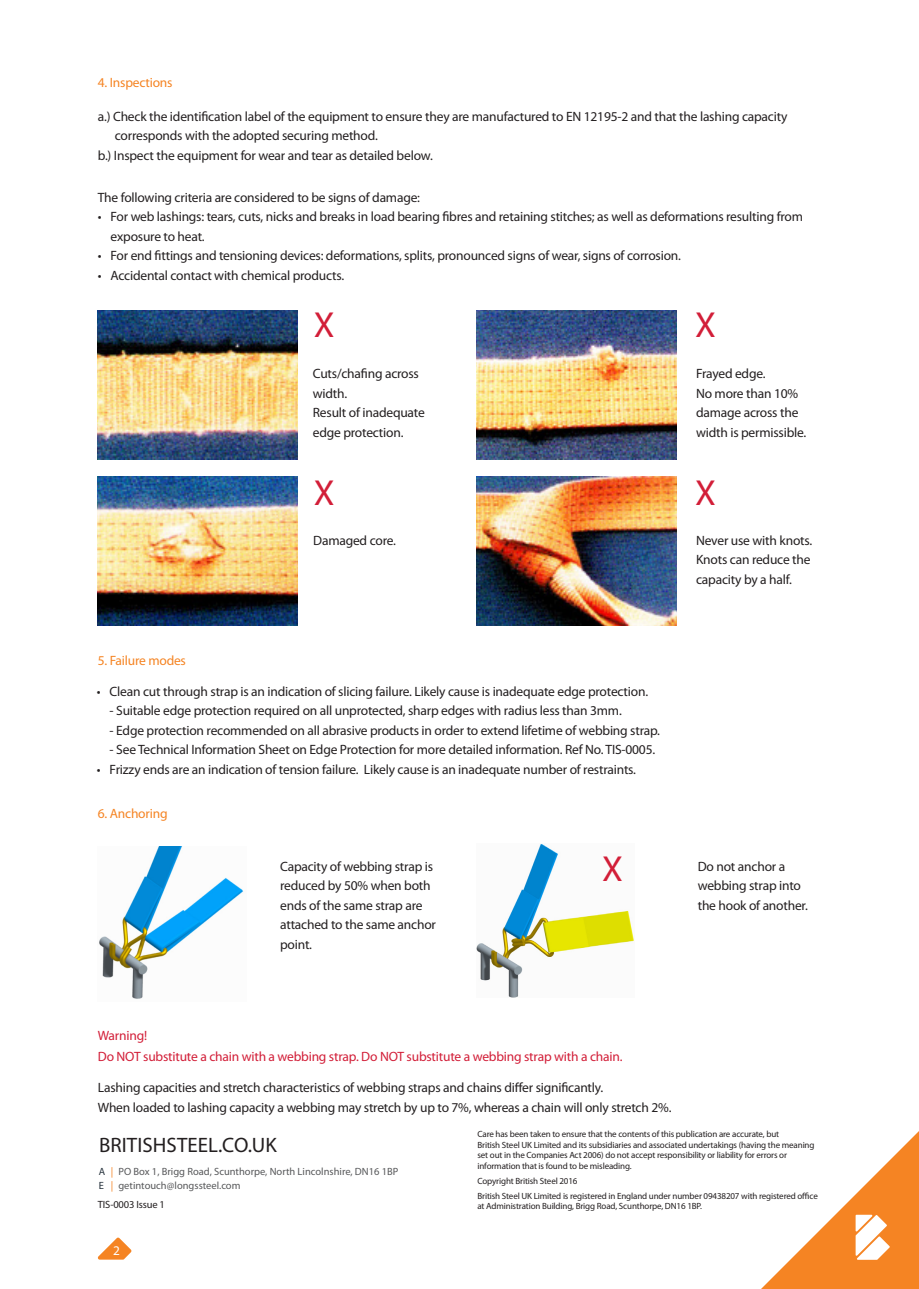
<style>
.page{position:relative;width:919px;height:1289px;background:#fff}
.page>*{position:absolute;margin:0;border:0;box-sizing:border-box;transform-origin:0 0}
.t1{font:36.3px "Myriad Pro";color:#d21e38}
.t2{font:20.85px "Myriad Pro";letter-spacing:.005em;color:#231f20}
.t3{font:13.5px/19.5px "Myriad Pro";letter-spacing:-.015em;color:#231f20}
.t4{font:13.5px "Myriad Pro";letter-spacing:-.015em;color:#d21e38}
.t5{font:13.5px "Myriad Pro";letter-spacing:-.015em;color:#f58423}
.t6{font:13.2px "Myriad Pro";color:#fff}
.t7{font:10.5px "Myriad Pro";color:#57585a}
.t8{font:10.5px "Myriad Pro";letter-spacing:-.015em;color:#231f20}
.t9{font:10.5px "Myriad Pro";color:#26323c}
.t10{font:10.5px/13.5px "Myriad Pro";color:#f58423}
.t11{font:9px/10.5px "Myriad Pro";letter-spacing:-.015em;color:#231f20}
</style>
<div class="page">
<svg style="left:762px;top:1132px;width:156px;height:156px"></svg>
<svg style="left:97px;top:1237px;width:35px;height:22px"></svg>
<img style="left:99px;top:846px;width:145px;height:153px">
<img style="left:98px;top:311px;width:200px;height:148px">
<img style="left:98px;top:476px;width:200px;height:149px">
<img style="left:476px;top:311px;width:200px;height:148px">
<img style="left:476px;top:476px;width:200px;height:149px">
<img style="left:476px;top:844px;width:158px;height:153px">
<p class="t5" style="left:98px;top:74px;width:76px">4. Inspections</p>
<p class="t3" style="left:98px;top:106px;width:691px">a.) Check the identification label of the equipment to ensure they are manufactured to EN 12195-2 and that the lashing capacity</p>
<p class="t3" style="left:115px;top:126px;width:264px">corresponds with the adopted securing method.</p>
<p class="t3" style="left:98px;top:145px;width:336px">b.) Inspect the equipment for wear and tear as detailed below.</p>
<p class="t3" style="left:98px;top:187px;width:324px">The following criteria are considered to be signs of damage:</p>
<p class="t3" style="left:111px;top:206px;width:693px;text-indent:-13px">• For web lashings: tears, cuts, nicks and breaks in load bearing fibres and retaining stitches; as well as deformations resulting from exposure to heat.</p>
<p class="t3" style="left:98px;top:245px;width:584px">• For end fittings and tensioning devices: deformations, splits, pronounced signs of wear, signs of corrosion.</p>
<p class="t3" style="left:98px;top:265px;width:248px">• Accidental contact with chemical products.</p>
<p class="t1" style="left:314px;top:302px;width:22px">X</p>
<p class="t1" style="left:695px;top:302px;width:22px">X</p>
<p class="t3" style="left:313px;top:364px;width:108px">Cuts/chafing across width.</p>
<p class="t3" style="left:313px;top:403px;width:113px">Result of inadequate edge protection.</p>
<p class="t3" style="left:696px;top:364px;width:71px">Frayed edge.</p>
<p class="t3" style="left:696px;top:383px;width:112px">No more than 10% damage across the width is permissible.</p>
<p class="t1" style="left:314px;top:471px;width:22px">X</p>
<p class="t1" style="left:695px;top:471px;width:22px">X</p>
<p class="t5" style="left:98px;top:652px;width:90px">5. Failure modes</p>
<p class="t3" style="left:313px;top:530px;width:84px">Damaged core.</p>
<p class="t3" style="left:97px;top:681px;width:552px">• Clean cut through strap is an indication of slicing failure. Likely cause is inadequate edge protection.</p>
<p class="t3" style="left:110px;top:701px;width:513px">- Suitable edge protection required on all unprotected, sharp edges with radius less than 3mm.</p>
<p class="t3" style="left:110px;top:720px;width:552px">- Edge protection recommended on all abrasive products in order to extend lifetime of webbing strap.</p>
<p class="t3" style="left:110px;top:740px;width:547px">- See Technical Information Sheet on Edge Protection for more detailed information. Ref No. TIS-0005.</p>
<p class="t3" style="left:97px;top:759px;width:540px">• Frizzy ends are an indication of tension failure. Likely cause is an inadequate number of restraints.</p>
<p class="t5" style="left:98px;top:805px;width:71px">6. Anchoring</p>
<p class="t3" style="left:280px;top:856px;width:157px">Capacity of webbing strap is reduced by 50% when both ends of the same strap are attached to the same anchor point.</p>
<p class="t1" style="left:602px;top:846px;width:22px">X</p>
<p class="t3" style="left:696px;top:530px;width:118px">Never use with knots.</p>
<p class="t3" style="left:696px;top:550px;width:116px">Knots can reduce the capacity by a half.</p>
<p class="t3" style="left:697px;top:856px;width:112px">Do not anchor a webbing strap into the hook of another.</p>
<p class="t4" style="left:98px;top:1027px;width:51px">Warning!</p>
<p class="t4" style="left:98px;top:1048px;width:526px">Do NOT substitute a chain with a webbing strap. Do NOT substitute a webbing strap with a chain.</p>
<p class="t3" style="left:98px;top:1077px;width:507px">Lashing capacities and stretch characteristics of webbing straps and chains differ significantly.</p>
<p class="t3" style="left:98px;top:1097px;width:575px">When loaded to lashing capacity a webbing may stretch by up to 7%, whereas a chain will only stretch 2%.</p>
<p class="t2" style="left:99px;top:1131px;width:179px">BRITISHSTEEL.CO.UK</p>
<p class="t11" style="left:477px;top:1128px;width:338px">Care has been taken to ensure that the contents of this publication are accurate, but<br>British Steel UK Limited and its subsidiaries and associated undertakings (having the meaning set out in the Companies Act 2006) do not accept responsibility or liability for errors or information that is found to be misleading.</p>
<p class="t11" style="left:477px;top:1175px;width:102px">Copyright British Steel 2016</p>
<p class="t11" style="left:477px;top:1190px;width:342px">British Steel UK Limited is registered in England under number 09438207 with registered office at Administration Building, Brigg Road, Scunthorpe, DN16 1BP.</p>
<p class="t10" style="left:111px;top:1164px;width:4px">| |</p>
<p class="t7" style="left:118px;top:1164px;width:281px">PO Box 1, Brigg Road, Scunthorpe, North Lincolnshire, DN16 1BP</p>
<p class="t7" style="left:118px;top:1178px;width:123px">getintouch@longssteel.com</p>
<p class="t9" style="left:99px;top:1164px;width:8px">A</p>
<p class="t9" style="left:99px;top:1178px;width:7px">E</p>
<p class="t8" style="left:98px;top:1197px;width:69px">TIS-0003 Issue 1</p>
<p class="t6" style="left:113px;top:1242px;width:8px">2</p>
</div>
